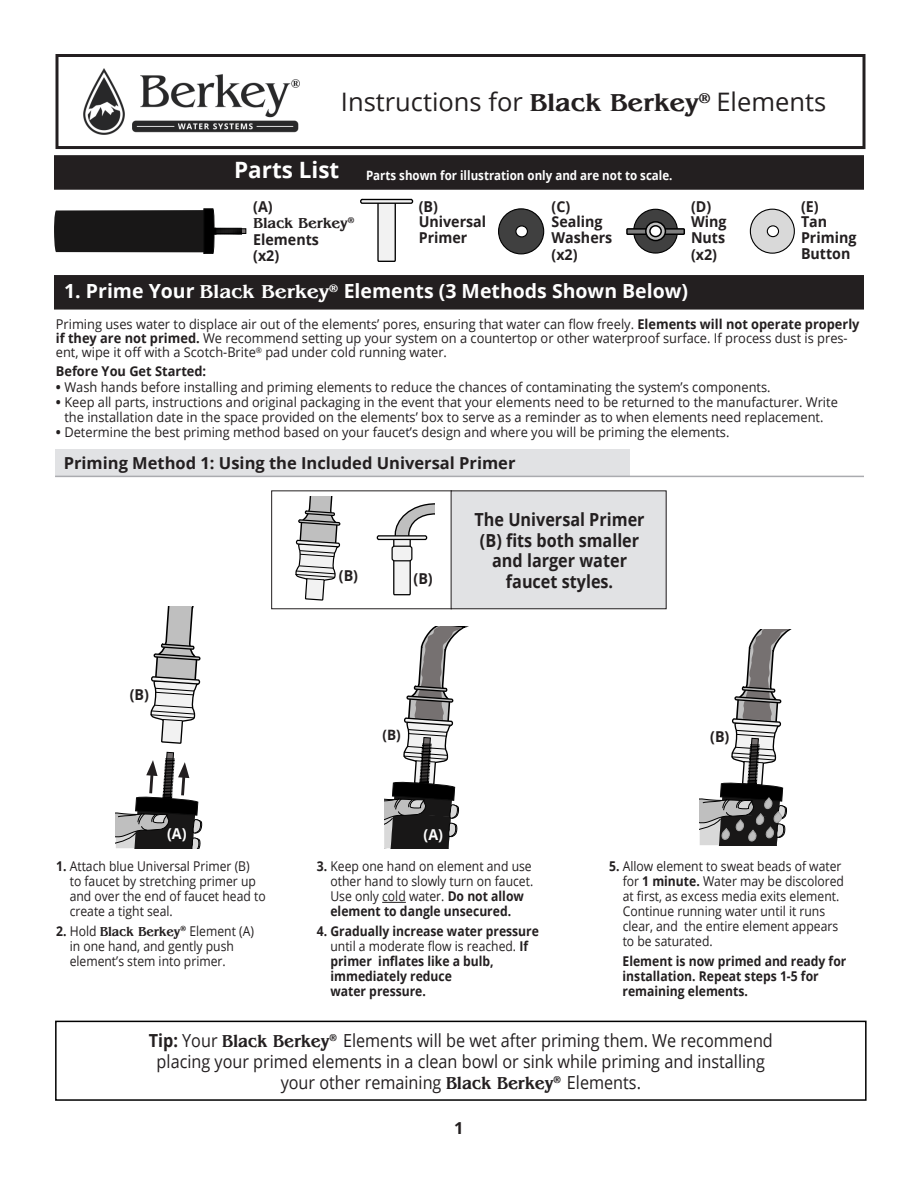
<style>
.page{position:relative;width:918px;height:1188px;background:#fff}
.page>*{position:absolute;margin:0;border:0;box-sizing:border-box;transform-origin:0 0}
.Part_Groupings_Section_Headings{font:25.5px "Open Sans";color:#231f20}
.Major_Subhead{font:700 22.5px "Open Sans";color:#fff}
.Major_Subhead-2{font:700 19.5px "Open Sans";color:#fff}
.Body_copy{font:18px/21px "Open Sans";color:#231f20;text-align:center;scale:.9 1}
.Body_copy-2{font:700 18px/20.7px "Open Sans";color:#231f20;text-align:center;scale:.9 1}
.Part_Groupings_Section_Headings-2{font:700 16.5px "Open Sans";color:#231f20}
.Part_Names{font:700 15px/15.8px "Open Sans";color:#231f20;scale:.95 1}
.Part_Names-2{font:700 15px "Open Sans";color:#fff;scale:.95 1}
.Part_Names-3{font:700 14.25px "Open Sans";color:#231f20;scale:.95 1}
.Body_copy-3{font:13.5px/15px "Open Sans";color:#231f20;scale:.9 1}
.Bullets__use_CTRL_BACKSLASH_to_hang_2nd_{font:13.5px/14.2px "Open Sans";color:#231f20;text-align:center;scale:.95 1}
.Body_copy-4{font:13.5px/14.2px "Open Sans";color:#231f20;scale:.95 1}
.Body_copy-5{font:700 13.5px/15px "Open Sans";color:#231f20;scale:.9 1}
.Bullets__use_CTRL_BACKSLASH_to_hang_2nd_-2{font:700 13.5px "Open Sans";color:#231f20;scale:.95 1}
.Disclaimer{font:700 12.9px "Open Sans";color:#fff;scale:.9 1}
.s1{font-family:"Benguiat";font-weight:700}
.s2{font-family:"Benguiat"}
.s3{font-weight:700}
.s4{font-weight:400}
</style>
<div class="page">
<div style="left:56px;top:54px;width:810px;height:95px;border:3px solid #231f20"></div>
<img style="left:84px;top:68px;width:215px;height:67px">
<svg style="left:242px;top:229px;width:4px;height:5px"></svg>
<svg style="left:54px;top:209px;width:188px;height:45px"></svg>
<div style="left:55px;top:276px;width:808px;height:33px;background:#231f20"></div>
<div style="left:54px;top:275px;width:810px;height:35px;border:2px solid #231f20"></div>
<div style="left:55px;top:156px;width:808px;height:33px;background:#231f20"></div>
<div style="left:54px;top:155px;width:810px;height:35px;border:2px solid #231f20"></div>
<div style="left:750px;top:209px;width:44px;height:44px;background:#d9d9d9;border-radius:50%"></div>
<div style="left:750px;top:209px;width:45px;height:45px;border:1px solid #000;border-radius:50%"></div>
<div style="left:767px;top:226px;width:12px;height:11px;background:#fff;border-radius:50%"></div>
<div style="left:767px;top:225px;width:12px;height:12px;border:1px solid #000;border-radius:50%"></div>
<div style="left:634px;top:209px;width:43px;height:44px;background:#404040;border-radius:50%"></div>
<div style="left:633px;top:209px;width:45px;height:45px;border:1px solid #000;border-radius:50%"></div>
<div style="left:663px;top:228px;width:22px;height:7px;background:#7f7f7f;border:1px solid #000"></div>
<div style="left:626px;top:228px;width:21px;height:7px;background:#7f7f7f;border:1px solid #000"></div>
<svg style="left:646px;top:222px;width:19px;height:19px"></svg>
<div style="left:645px;top:221px;width:21px;height:20px;border:1px solid #000;border-radius:50%"></div>
<svg style="left:650px;top:226px;width:11px;height:11px"></svg>
<div style="left:649px;top:225px;width:13px;height:12px;border:1px solid #000;border-radius:50%"></div>
<div style="left:499px;top:209px;width:45px;height:45px;background:#404040;border-radius:50%"></div>
<div style="left:498px;top:208px;width:46px;height:46px;border:1px solid #000;border-radius:50%"></div>
<div style="left:516px;top:226px;width:11px;height:11px;background:#fff;border-radius:50%"></div>
<div style="left:515px;top:225px;width:13px;height:12px;border:1px solid #000;border-radius:50%"></div>
<div style="left:55px;top:450px;width:575px;height:27px;background:#e1e2e4"></div>
<hr style="left:55px;top:476px;width:809px;height:1px;background:#aaabaf">
<svg style="left:360px;top:199px;width:53px;height:63px"></svg>
<svg style="left:382px;top:902px;width:24px;height:1px"></svg>
<svg style="left:384px;top:627px;width:82px;height:221px"></svg>
<svg style="left:700px;top:630px;width:90px;height:215px"></svg>
<div style="left:55px;top:1021px;width:812px;height:80px;border:2px solid #000"></div>
<div style="left:271px;top:490px;width:181px;height:119px;border:1px solid #231f20"></div>
<svg style="left:295px;top:496px;width:46px;height:105px"></svg>
<svg style="left:377px;top:503px;width:57px;height:92px"></svg>
<div style="left:451px;top:491px;width:215px;height:118px;background:#e1e2e4"></div>
<div style="left:451px;top:490px;width:216px;height:119px;border:1px solid #231f20"></div>
<svg style="left:116px;top:607px;width:87px;height:241px"></svg>
<p class="Part_Groupings_Section_Headings" style="left:341px;top:85px;width:487px">Instructions for <span class="s1">Black Berkey</span><sup>®</sup> Elements</p>
<p class="Major_Subhead" style="left:234px;top:154px;width:107px">Parts List</p>
<p class="Disclaimer" style="left:366px;top:166px;width:342px">Parts shown for illustration only and are not to scale.</p>
<p class="Part_Names" style="left:419px;top:198px;width:73px">(B)<br>Universal<br>Primer</p>
<p class="Part_Names" style="left:552px;top:198px;width:21px">(C)</p>
<p class="Part_Names" style="left:552px;top:214px;width:66px">Sealing<br>Washers</p>
<p class="Part_Names" style="left:552px;top:246px;width:29px">(x2)</p>
<p class="Part_Names" style="left:253px;top:198px;width:22px">(A)</p>
<p class="Part_Names" style="left:253px;top:214px;width:108px;line-height:16.5px"><span class="s2">Black Berkey</span><sup>®<br></sup>Elements<br>(x2)</p>
<p class="Major_Subhead-2" style="left:64px;top:277px;width:626px">1. Prime Your <span class="s2">Black Berkey</span><sup>®</sup> Elements (3 Methods Shown Below)</p>
<p class="Part_Names" style="left:691px;top:198px;width:23px">(D)</p>
<p class="Part_Names" style="left:691px;top:214px;width:39px">Wing</p>
<p class="Part_Names" style="left:691px;top:229px;width:38px">Nuts</p>
<p class="Part_Names" style="left:691px;top:246px;width:29px">(x2)</p>
<p class="Part_Names" style="left:801px;top:198px;width:20px">(E)</p>
<p class="Part_Names" style="left:801px;top:214px;width:29px">Tan</p>
<p class="Part_Names" style="left:801px;top:229px;width:60px">Priming<br>Button</p>
<p class="Body_copy-4" style="left:56px;top:316px;width:848px">Priming uses water to displace air out of the elements’ pores, ensuring that water can flow freely. <span class="s3">Elements will not operate properly if they are not primed.</span> We recommend setting up your system on a countertop or other waterproof surface. If process dust is pres&shy;ent, wipe it off with a Scotch-Brite<sup>®</sup> pad under cold running water.</p>
<p class="Bullets__use_CTRL_BACKSLASH_to_hang_2nd_-2" style="left:56px;top:362px;width:160px">Before You Get Started:</p>
<p class="Bullets__use_CTRL_BACKSLASH_to_hang_2nd_" style="left:56px;top:379px;width:754px"><span class="s3">•</span> Wash hands before installing and priming elements to reduce the chances of contaminating the system’s components.</p>
<p class="Bullets__use_CTRL_BACKSLASH_to_hang_2nd_" style="left:56px;top:395px;width:825px"><span class="s3">•</span> Keep all parts, instructions and original packaging in the event that your elements need to be returned to the manufacturer. Write the installation date in the space provided on the elements’ box to serve as a reminder as to when elements need replacement.</p>
<p class="Bullets__use_CTRL_BACKSLASH_to_hang_2nd_" style="left:56px;top:425px;width:711px"><span class="s3">•</span> Determine the best priming method based on your faucet’s design and where you will be priming the elements.</p>
<p class="Part_Groupings_Section_Headings-2" style="left:64px;top:451px;width:453px">Priming Method 1: Using the Included Universal Primer</p>
<p class="Part_Names" style="left:130px;top:686px;width:22px">(B)</p>
<p class="Part_Names-2" style="left:167px;top:823px;width:22px">(A)</p>
<p class="Body_copy-3" style="left:70px;top:859px;width:219px;text-indent:-14px"><span class="s3">1.</span> Attach blue Universal Primer (B)<br>to faucet by stretching primer up and over the end of faucet head to create a tight seal.</p>
<p class="Body_copy-3" style="left:70px;top:923px;width:206px;text-indent:-14px"><span class="s3">2.</span> Hold <span class="s1">Black Berkey</span><sup>®</sup> Element (A) in one hand, and gently push element’s stem into primer.</p>
<p class="Part_Names" style="left:339px;top:567px;width:22px">(B)</p>
<p class="Part_Names" style="left:414px;top:570px;width:22px">(B)</p>
<p class="Body_copy-2" style="left:475px;top:509px;width:190px">The Universal Primer (B) fits both smaller and larger water faucet styles.</p>
<p class="Part_Names-3" style="left:383px;top:725px;width:21px">(B)</p>
<p class="Part_Names-2" style="left:424px;top:824px;width:22px">(A)</p>
<p class="Part_Names" style="left:710px;top:728px;width:22px">(B)</p>
<p class="Body_copy-3" style="left:330px;top:859px;width:227px;text-indent:-14px"><span class="s3">3.</span> Keep one hand on element and use other hand to slowly turn on faucet.<br>Use only cold water. <span class="s3">Do not allow element to dangle unsecured.</span></p>
<p class="Body_copy-5" style="left:330px;top:923px;width:233px;text-indent:-14px">4. Gradually increase water pressure <span class="s4">until a moderate flow is reached.</span> If primer inflates like a bulb, immediately reduce<br>water pressure.</p>
<p class="Body_copy-3" style="left:623px;top:859px;width:248px;text-indent:-14px"><span class="s3">5.</span> Allow element to sweat beads of water for <span class="s3">1 minute.</span> Water may be discolored at first, as excess media exits element.<br>Continue running water until it runs clear, and the entire element appears to be saturated.</p>
<p class="Body_copy-5" style="left:623px;top:953px;width:250px">Element is now primed and ready for installation. Repeat steps 1-5 for remaining elements.</p>
<p class="Body_copy" style="left:149px;top:1029px;width:695px"><span class="s3">Tip:</span> Your <span class="s1">Black Berkey</span><sup>®</sup> Elements will be wet after priming them. We recommend placing your primed elements in a clean bowl or sink while priming and installing your other remaining <span class="s1">Black Berkey</span><sup>®</sup> Elements.</p>
<p class="Part_Groupings_Section_Headings-2" style="left:454px;top:1116px;width:11px">1</p>
</div>
